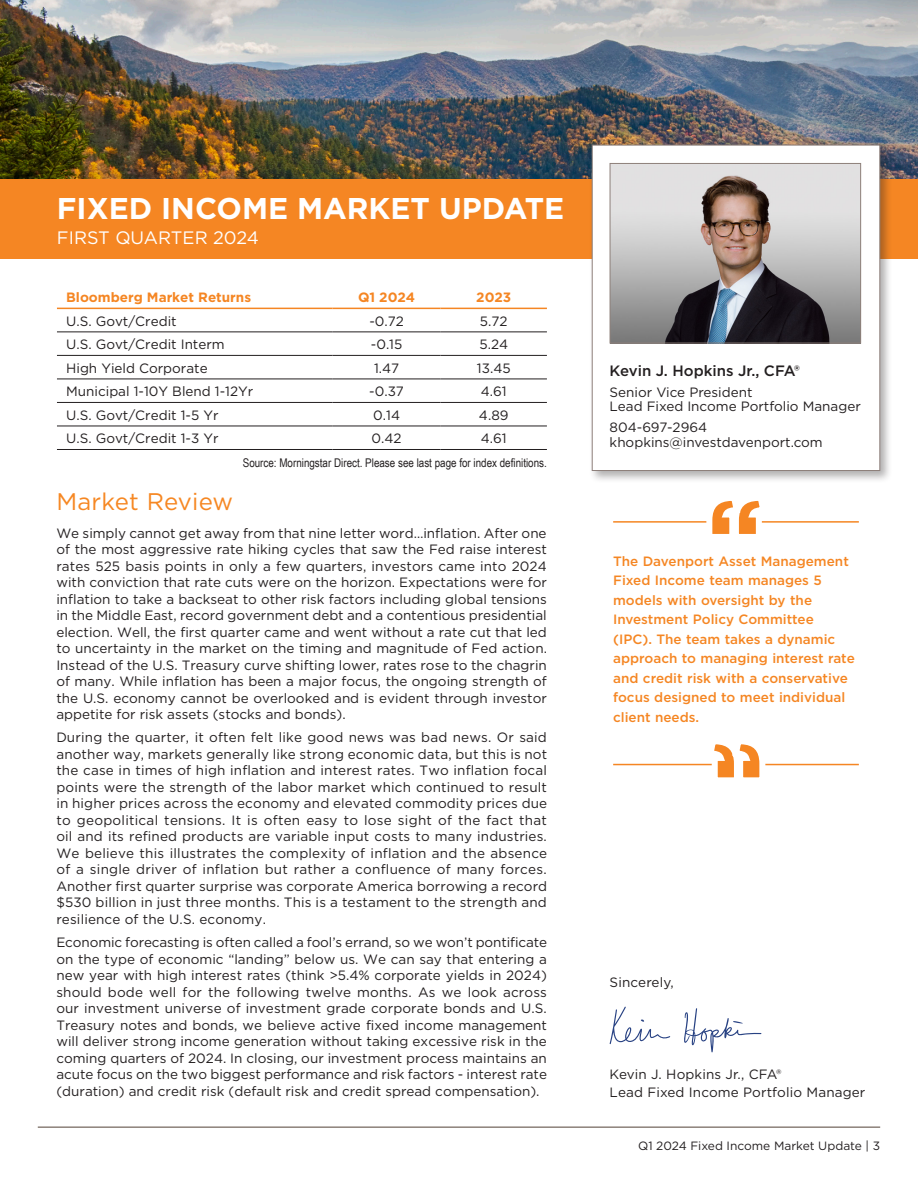
<style>
.page{position:relative;width:918px;height:1188px;background:#fff}
.page>*{position:absolute;margin:0;border:0;box-sizing:border-box;transform-origin:0 0}
.t1{font:700 30px "Gotham";color:#fff}
.Answer{font:24px "Gotham";letter-spacing:.01em;color:#f68722}
.t2{font:18px "Gotham";color:#fff}
.t3{font:500 15px "Gotham";color:#231f20}
.Answer-2{font:13.5px/16.5px "Gotham";color:#231f20;text-align:justify}
.text{font:500 13.5px/19.5px "Gotham";color:#f58623}
.t4{font:700 13.5px "Gotham";color:#f58623}
.t5{font:12px "Arial Narrow";color:#231f20}
.t6{font:12px "Gotham";color:#231f20}
</style>
<div class="page">
<img style="left:0;top:0;width:918px;height:179px">
<div style="left:0;top:179px;width:918px;height:80px;background:#f58623"></div>
<hr style="left:57px;top:332px;width:276px;height:1px;background:#231f20">
<hr style="left:333px;top:332px;width:108px;height:1px;background:#231f20">
<hr style="left:441px;top:332px;width:106px;height:1px;background:#231f20">
<hr style="left:57px;top:355px;width:276px;height:1px;background:#231f20">
<hr style="left:333px;top:355px;width:108px;height:1px;background:#231f20">
<hr style="left:441px;top:355px;width:106px;height:1px;background:#231f20">
<hr style="left:57px;top:379px;width:276px;height:1px;background:#231f20">
<hr style="left:333px;top:379px;width:108px;height:1px;background:#231f20">
<hr style="left:441px;top:379px;width:106px;height:1px;background:#231f20">
<hr style="left:57px;top:402px;width:276px;height:1px;background:#231f20">
<hr style="left:333px;top:402px;width:108px;height:1px;background:#231f20">
<hr style="left:441px;top:402px;width:106px;height:1px;background:#231f20">
<hr style="left:57px;top:426px;width:276px;height:1px;background:#231f20">
<hr style="left:333px;top:426px;width:108px;height:1px;background:#231f20">
<hr style="left:441px;top:426px;width:106px;height:1px;background:#231f20">
<hr style="left:57px;top:449px;width:276px;height:1px;background:#231f20">
<hr style="left:333px;top:449px;width:108px;height:1px;background:#231f20">
<hr style="left:441px;top:449px;width:106px;height:1px;background:#231f20">
<hr style="left:57px;top:308px;width:276px;height:1px;background:#f58623">
<hr style="left:333px;top:308px;width:108px;height:1px;background:#f58623">
<hr style="left:441px;top:308px;width:106px;height:1px;background:#f58623">
<div style="left:589px;top:142px;width:304px;height:341px;background:#231f20;opacity:.35"></div>
<div style="left:592px;top:145px;width:288px;height:326px;background:#fff;border:1px solid #8e807b"></div>
<img style="left:612px;top:165px;width:247px;height:176px">
<div style="left:610px;top:163px;width:251px;height:180px;border:1px solid #8e807a"></div>
<hr style="left:613px;top:521px;width:246px;height:2px;background:#f58623">
<hr style="left:613px;top:764px;width:246px;height:1px;background:#f58623">
<svg style="left:703px;top:744px;width:65px;height:34px"></svg>
<svg style="left:703px;top:500px;width:67px;height:34px"></svg>
<hr style="left:38px;top:1126px;width:842px;height:2px;background:#8c817a">
<svg style="left:610px;top:1007px;width:60px;height:37px"></svg>
<svg style="left:684px;top:1008px;width:77px;height:45px"></svg>
<p class="t1" style="left:57px;top:188px;width:509px">FIXED INCOME MARKET UPDATE</p>
<p class="t2" style="left:57px;top:226px;width:203px">FIRST QUARTER 2024</p>
<p class="t4" style="left:66px;top:288px;width:186px">Bloomberg Market Returns</p>
<p class="t4" style="left:358px;top:288px;width:59px">Q1 2024</p>
<p class="t4" style="left:476px;top:288px;width:37px">2023</p>
<p class="Answer-2" style="left:66px;top:312px;width:112px">U.S. Govt/Credit</p>
<p class="Answer-2" style="left:369px;top:312px;width:36px">-0.72</p>
<p class="Answer-2" style="left:480px;top:312px;width:29px">5.72</p>
<p class="Answer-2" style="left:66px;top:336px;width:160px">U.S. Govt/Credit Interm</p>
<p class="Answer-2" style="left:371px;top:336px;width:33px">-0.15</p>
<p class="Answer-2" style="left:479px;top:336px;width:30px">5.24</p>
<p class="Answer-2" style="left:66px;top:359px;width:143px">High Yield Corporate</p>
<p class="Answer-2" style="left:374px;top:359px;width:27px">1.47</p>
<p class="Answer-2" style="left:477px;top:359px;width:35px">13.45</p>
<p class="Answer-2" style="left:66px;top:383px;width:189px">Municipal 1-10Y Blend 1-12Yr</p>
<p class="Answer-2" style="left:369px;top:383px;width:36px">-0.37</p>
<p class="Answer-2" style="left:481px;top:383px;width:27px">4.61</p>
<p class="Answer-2" style="left:66px;top:406px;width:154px">U.S. Govt/Credit 1-5 Yr</p>
<p class="Answer-2" style="left:373px;top:406px;width:28px">0.14</p>
<p class="Answer-2" style="left:479px;top:406px;width:31px">4.89</p>
<p class="Answer-2" style="left:66px;top:430px;width:154px">U.S. Govt/Credit 1-3 Yr</p>
<p class="Answer-2" style="left:372px;top:430px;width:32px">0.42</p>
<p class="Answer-2" style="left:481px;top:430px;width:27px">4.61</p>
<p class="t5" style="left:243px;top:454px;width:306px">Source: Morningstar Direct. Please see last page for index definitions.</p>
<p class="Answer" style="left:56px;top:486px;width:178px">Market Review</p>
<p class="Answer-2" style="left:56px;top:524px;width:492px">We simply cannot get away from that nine letter word…inflation. After one of the most aggressive rate hiking cycles that saw the Fed raise interest rates 525 basis points in only a few quarters, investors came into 2024 with conviction that rate cuts were on the horizon. Expectations were for inflation to take a backseat to other risk factors including global tensions in the Middle East, record government debt and a contentious presidential election. Well, the first quarter came and went without a rate cut that led to uncertainty in the market on the timing and magnitude of Fed action.<br>Instead of the U.S. Treasury curve shifting lower, rates rose to the chagrin of many. While inflation has been a major focus, the ongoing strength of the U.S. economy cannot be overlooked and is evident through investor appetite for risk assets (stocks and bonds).</p>
<p class="Answer-2" style="left:56px;top:729px;width:492px">During the quarter, it often felt like good news was bad news. Or said another way, markets generally like strong economic data, but this is not the case in times of high inflation and interest rates. Two inflation focal points were the strength of the labor market which continued to result in higher prices across the economy and elevated commodity prices due to geopolitical tensions. It is often easy to lose sight of the fact that oil and its refined products are variable input costs to many industries.<br>We believe this illustrates the complexity of inflation and the absence of a single driver of inflation but rather a confluence of many forces.<br>Another first quarter surprise was corporate America borrowing a record $530 billion in just three months. This is a testament to the strength and resilience of the U.S. economy.</p>
<p class="Answer-2" style="left:56px;top:934px;width:492px">Economic forecasting is often called a fool’s errand, so we won’t pontificate on the type of economic “landing” below us. We can say that entering a new year with high interest rates (think &gt;5.4% corporate yields in 2024) should bode well for the following twelve months. As we look across our investment universe of investment grade corporate bonds and U.S.<br>Treasury notes and bonds, we believe active fixed income management will deliver strong income generation without taking excessive risk in the coming quarters of 2024. In closing, our investment process maintains an acute focus on the two biggest performance and risk factors - interest rate (duration) and credit risk (default risk and credit spread compensation).</p>
<p class="t3" style="left:610px;top:361px;width:192px">Kevin J. Hopkins Jr., CFA®</p>
<p class="Answer-2" style="left:610px;top:385px;width:253px;line-height:14.2px">Senior Vice President<br>Lead Fixed Income Portfolio Manager</p>
<p class="Answer-2" style="left:610px;top:420px;width:215px;line-height:14.2px">804-697-2964 khopkins@investdavenport.com</p>
<p class="text" style="left:613px;top:551px;width:243px">The Davenport Asset Management<br>Fixed Income team manages 5 models with oversight by the<br>Investment Policy Committee (IPC). The team takes a dynamic approach to managing interest rate and credit risk with a conservative focus designed to meet individual client needs.</p>
<p class="Answer-2" style="left:610px;top:974px;width:66px">Sincerely,</p>
<p class="Answer-2" style="left:610px;top:1066px;width:173px">Kevin J. Hopkins Jr., CFA®</p>
<p class="Answer-2" style="left:610px;top:1084px;width:257px">Lead Fixed Income Portfolio Manager</p>
<p class="t6" style="left:638px;top:1138px;width:244px">Q1 2024 Fixed Income Market Update | 3</p>
</div>
